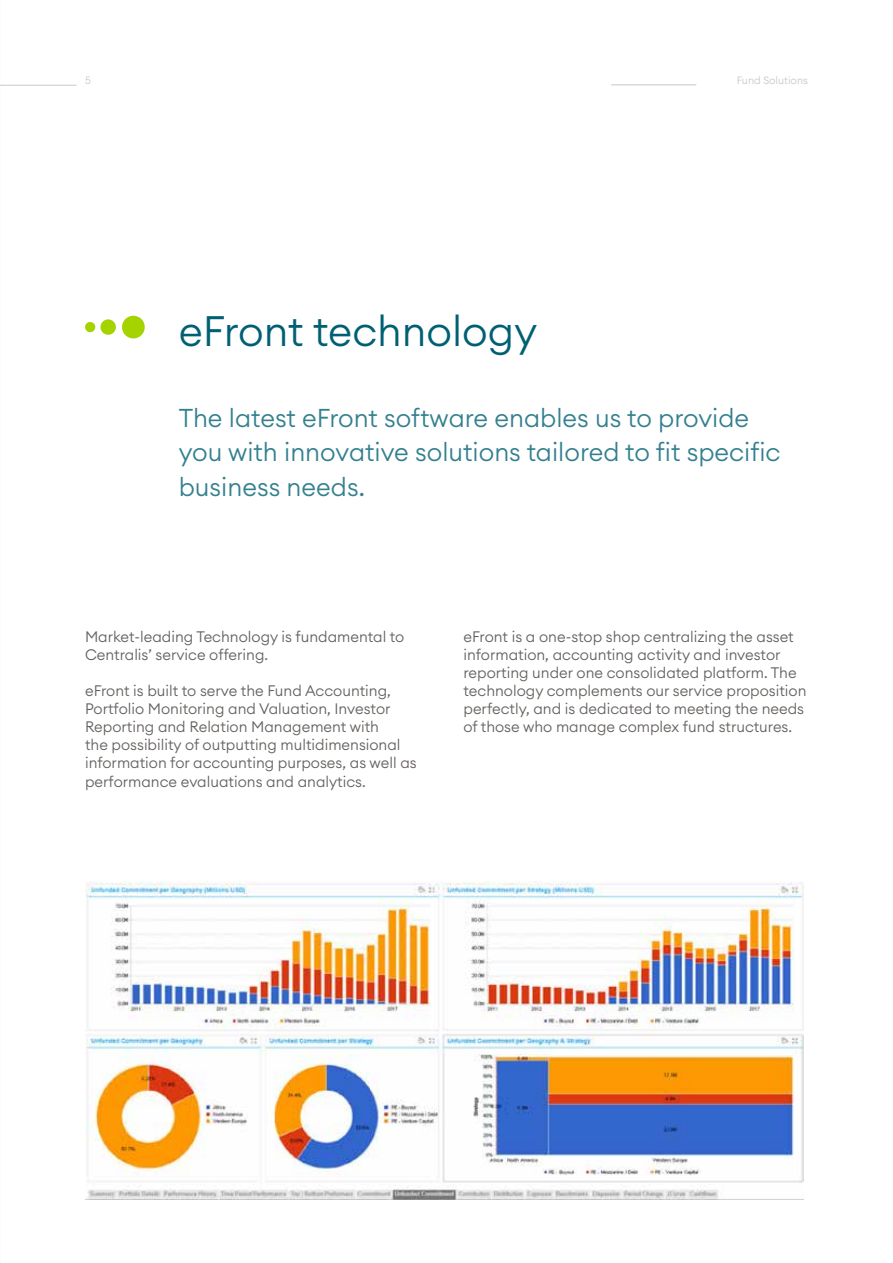
<style>
.page{position:relative;width:893px;height:1263px;background:#fff}
.page>*{position:absolute;margin:0;border:0;box-sizing:border-box;transform-origin:0 0}
.t1{font:300 42px "Euclid Circular A";color:#006073}
.t2{font:300 25.5px/34.5px "Euclid Circular A";color:#33808f}
.t3{font:300 15px/18px "Euclid Circular A";color:#64605d}
.t4{font:300 10.5px "Euclid Circular A";color:#c7c8c7}
</style>
<div class="page">
<hr style="left:0;top:85px;width:77px;height:1px;background:#c7c8c7">
<hr style="left:611px;top:85px;width:85px;height:1px;background:#c7c8c7">
<div style="left:122px;top:316px;width:23px;height:22px;background:#a4d300;border-radius:50%"></div>
<div style="left:100px;top:319px;width:16px;height:16px;background:#a4d300;border-radius:50%"></div>
<div style="left:85px;top:322px;width:10px;height:10px;background:#a4d300;border-radius:50%"></div>
<img style="left:85px;top:882px;width:719px;height:318px">
<p class="t4" style="left:85px;top:74px;width:7px">5</p>
<p class="t4" style="left:737px;top:74px;width:73px">Fund Solutions</p>
<h1 class="t1" style="left:179px;top:304px;width:360px">eFront technology</h1>
<h2 class="t2" style="left:179px;top:400px;width:603px">The latest eFront software enables us to provide you with innovative solutions tailored to fit specific business needs.</h2>
<p class="t3" style="left:85px;top:628px;width:321px">Market-leading Technology is fundamental to<br>Centralis’ service offering.</p>
<p class="t3" style="left:85px;top:682px;width:333px">eFront is built to serve the Fund Accounting, Portfolio Monitoring and Valuation, Investor Reporting and Relation Management with<br>the possibility of outputting multidimensional information for accounting purposes, as well as performance evaluations and analytics.</p>
<p class="t3" style="left:463px;top:628px;width:345px">eFront is a one-stop shop centralizing the asset information, accounting activity and investor reporting under one consolidated platform. The technology complements our service proposition perfectly, and is dedicated to meeting the needs of those who manage complex fund structures.</p>
</div>
